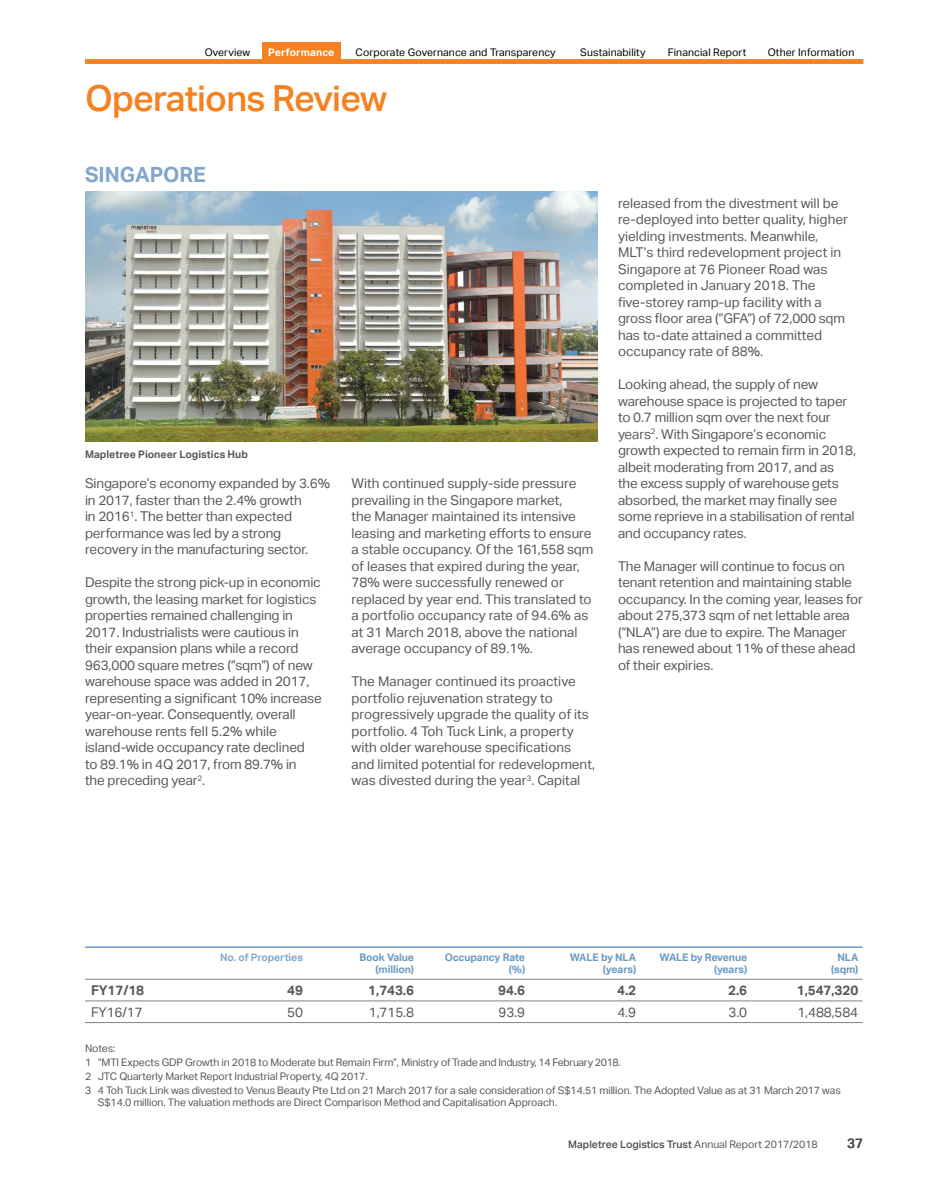
<style>
.page{position:relative;width:927px;height:1191px;background:#fff}
.page>*{position:absolute;margin:0;border:0;box-sizing:border-box;transform-origin:0 0}
.t1{font:500 36px "Aktiv Grotesk";letter-spacing:-.02em;color:#f58220}
.t2{font:700 21px "Aktiv Grotesk";color:#80a5ce}
.t3{font:13.5px/16.5px "Aktiv Grotesk";letter-spacing:-.01em;color:#58595b}
.t4{font:700 13.5px "Aktiv Grotesk";letter-spacing:-.01em;color:#58595b}
.t5{font:500 13.5px "Aktiv Grotesk";color:#4d4d4f}
.t6{font:10.5px/14.1px "Aktiv Grotesk";letter-spacing:-.01em;color:#58595b}
.t7{font:10.5px "Aktiv Grotesk";letter-spacing:.01em;color:#000}
.t8{font:700 10.5px/12.6px "Aktiv Grotesk";letter-spacing:-.01em;color:#6a9ac2;text-align:right}
.t9{font:500 10.5px "Aktiv Grotesk";color:#4d4d4f}
.t10{font:700 10.5px "Aktiv Grotesk";color:#58595b}
.t11{font:700 10.5px "Aktiv Grotesk";letter-spacing:-.01em;color:#86aacc}
.t12{font:700 10.5px "Aktiv Grotesk";letter-spacing:.01em;color:#fff}
.s1{font-weight:400;color:#58595b}
</style>
<div class="page">
<img style="left:85px;top:191px;width:513px;height:251px">
<hr style="left:85px;top:946px;width:111px;height:2px;background:#6a9ac2">
<hr style="left:196px;top:946px;width:111px;height:2px;background:#6a9ac2">
<hr style="left:307px;top:946px;width:111px;height:2px;background:#6a9ac2">
<hr style="left:418px;top:946px;width:111px;height:2px;background:#6a9ac2">
<hr style="left:529px;top:946px;width:111px;height:2px;background:#6a9ac2">
<hr style="left:640px;top:946px;width:111px;height:2px;background:#6a9ac2">
<hr style="left:751px;top:946px;width:112px;height:2px;background:#6a9ac2">
<hr style="left:85px;top:979px;width:111px;height:1px;background:#808285">
<hr style="left:196px;top:979px;width:111px;height:1px;background:#808285">
<hr style="left:307px;top:979px;width:111px;height:1px;background:#808285">
<hr style="left:418px;top:979px;width:111px;height:1px;background:#808285">
<hr style="left:529px;top:979px;width:111px;height:1px;background:#808285">
<hr style="left:640px;top:979px;width:111px;height:1px;background:#808285">
<hr style="left:751px;top:979px;width:112px;height:1px;background:#808285">
<hr style="left:85px;top:1000px;width:111px;height:1px;background:#808285">
<hr style="left:196px;top:1000px;width:111px;height:1px;background:#808285">
<hr style="left:307px;top:1000px;width:111px;height:1px;background:#808285">
<hr style="left:418px;top:1000px;width:111px;height:1px;background:#808285">
<hr style="left:529px;top:1000px;width:111px;height:1px;background:#808285">
<hr style="left:640px;top:1000px;width:111px;height:1px;background:#808285">
<hr style="left:751px;top:1000px;width:112px;height:1px;background:#808285">
<hr style="left:85px;top:1022px;width:111px;height:1px;background:#808285">
<hr style="left:196px;top:1022px;width:111px;height:1px;background:#808285">
<hr style="left:307px;top:1022px;width:111px;height:1px;background:#808285">
<hr style="left:418px;top:1022px;width:111px;height:1px;background:#808285">
<hr style="left:529px;top:1022px;width:111px;height:1px;background:#808285">
<hr style="left:640px;top:1022px;width:111px;height:1px;background:#808285">
<hr style="left:751px;top:1022px;width:112px;height:1px;background:#808285">
<div style="left:85px;top:59px;width:778px;height:5px;background:#f58220"></div>
<div style="left:262px;top:43px;width:79px;height:21px;background:#f58220"></div>
<p class="t7" style="left:205px;top:47px;width:47px">Overview</p>
<p class="t12" style="left:268px;top:47px;width:68px">Performance</p>
<p class="t7" style="left:355px;top:47px;width:202px">Corporate Governance and Transparency</p>
<p class="t7" style="left:580px;top:47px;width:67px">Sustainability</p>
<p class="t7" style="left:668px;top:47px;width:80px">Financial Report</p>
<p class="t7" style="left:768px;top:47px;width:88px">Other Information</p>
<h1 class="t1" style="left:85px;top:77px;width:304px">Operations Review</h1>
<h2 class="t2" style="left:85px;top:163px;width:122px">SINGAPORE</h2>
<p class="t10" style="left:85px;top:448px;width:164px">Mapletree Pioneer Logistics Hub</p>
<p class="t3" style="left:85px;top:475px;width:247px">Singapore’s economy expanded by 3.6% in 2017, faster than the 2.4% growth<br>in 2016<sup>1</sup>. The better than expected performance was led by a strong recovery in the manufacturing sector.</p>
<p class="t3" style="left:85px;top:574px;width:238px">Despite the strong pick-up in economic growth, the leasing market for logistics properties remained challenging in 2017. Industrialists were cautious in their expansion plans while a record 963,000 square metres (“sqm”) of new warehouse space was added in 2017, representing a significant 10% increase year-on-year. Consequently, overall warehouse rents fell 5.2% while island-wide occupancy rate declined<br>to 89.1% in 4Q 2017, from 89.7% in<br>the preceding year<sup>2</sup>.</p>
<p class="t3" style="left:351px;top:475px;width:244px">With continued supply-side pressure prevailing in the Singapore market,<br>the Manager maintained its intensive leasing and marketing efforts to ensure a stable occupancy. Of the 161,558 sqm of leases that expired during the year, 78% were successfully renewed or replaced by year end. This translated to a portfolio occupancy rate of 94.6% as at 31 March 2018, above the national average occupancy of 89.1%.</p>
<p class="t3" style="left:351px;top:673px;width:245px">The Manager continued its proactive portfolio rejuvenation strategy to progressively upgrade the quality of its portfolio. 4 Toh Tuck Link, a property with older warehouse specifications and limited potential for redevelopment, was divested during the year<sup>3</sup>. Capital</p>
<p class="t3" style="left:618px;top:195px;width:231px">released from the divestment will be re-deployed into better quality, higher yielding investments. Meanwhile, MLT’s third redevelopment project in Singapore at 76 Pioneer Road was completed in January 2018. The five-storey ramp-up facility with a gross floor area (“GFA”) of 72,000 sqm has to-date attained a committed occupancy rate of 88%.</p>
<p class="t3" style="left:618px;top:376px;width:240px">Looking ahead, the supply of new warehouse space is projected to taper to 0.7 million sqm over the next four years<sup>2</sup>. With Singapore’s economic growth expected to remain firm in 2018, albeit moderating from 2017, and as the excess supply of warehouse gets absorbed, the market may finally see some reprieve in a stabilisation of rental and occupancy rates.</p>
<p class="t3" style="left:618px;top:558px;width:247px">The Manager will continue to focus on tenant retention and maintaining stable occupancy. In the coming year, leases for about 275,373 sqm of net lettable area (“NLA”) are due to expire. The Manager has renewed about 11% of these ahead of their expiries.</p>
<p class="t11" style="left:220px;top:951px;width:84px">No. of Properties</p>
<p class="t8" style="left:359px;top:950px;width:56px">Book Value (million)</p>
<p class="t8" style="left:445px;top:950px;width:82px">Occupancy Rate (%)</p>
<p class="t8" style="left:570px;top:950px;width:68px">WALE by NLA (years)</p>
<p class="t8" style="left:660px;top:950px;width:89px">WALE by Revenue (years)</p>
<p class="t8" style="left:831px;top:950px;width:29px;text-align:center">NLA (sqm)</p>
<p class="t4" style="left:91px;top:982px;width:55px">FY17/18</p>
<p class="t4" style="left:287px;top:982px;width:17px">49</p>
<p class="t4" style="left:368px;top:982px;width:47px">1,743.6</p>
<p class="t4" style="left:498px;top:982px;width:28px">94.6</p>
<p class="t4" style="left:617px;top:982px;width:21px">4.2</p>
<p class="t4" style="left:728px;top:982px;width:21px">2.6</p>
<p class="t4" style="left:797px;top:982px;width:63px">1,547,320</p>
<p class="t3" style="left:91px;top:1003px;width:53px">FY16/17</p>
<p class="t3" style="left:287px;top:1003px;width:17px">50</p>
<p class="t3" style="left:369px;top:1003px;width:47px">1,715.8</p>
<p class="t3" style="left:499px;top:1003px;width:28px">93.9</p>
<p class="t3" style="left:617px;top:1003px;width:20px">4.9</p>
<p class="t3" style="left:728px;top:1003px;width:20px">3.0</p>
<p class="t3" style="left:797px;top:1003px;width:62px">1,488,584</p>
<p class="t6" style="left:85px;top:1040px;width:757px">Notes:<br>1 “MTI Expects GDP Growth in 2018 to Moderate but Remain Firm”, Ministry of Trade and Industry, 14 February 2018.<br>2 JTC Quarterly Market Report Industrial Property, 4Q 2017.<br>3 4 Toh Tuck Link was divested to Venus Beauty Pte Ltd on 21 March 2017 for a sale consideration of S$14.51 million. The Adopted Value as at 31 March 2017 was</p>
<p class="t6" style="left:98px;top:1095px;width:461px">S$14.0 million. The valuation methods are Direct Comparison Method and Capitalisation Approach.</p>
<p class="t9" style="left:568px;top:1138px;width:251px">Mapletree Logistics Trust <span class="s1">Annual Report 2017/2018</span></p>
<p class="t5" style="left:847px;top:1135px;width:17px">37</p>
</div>
